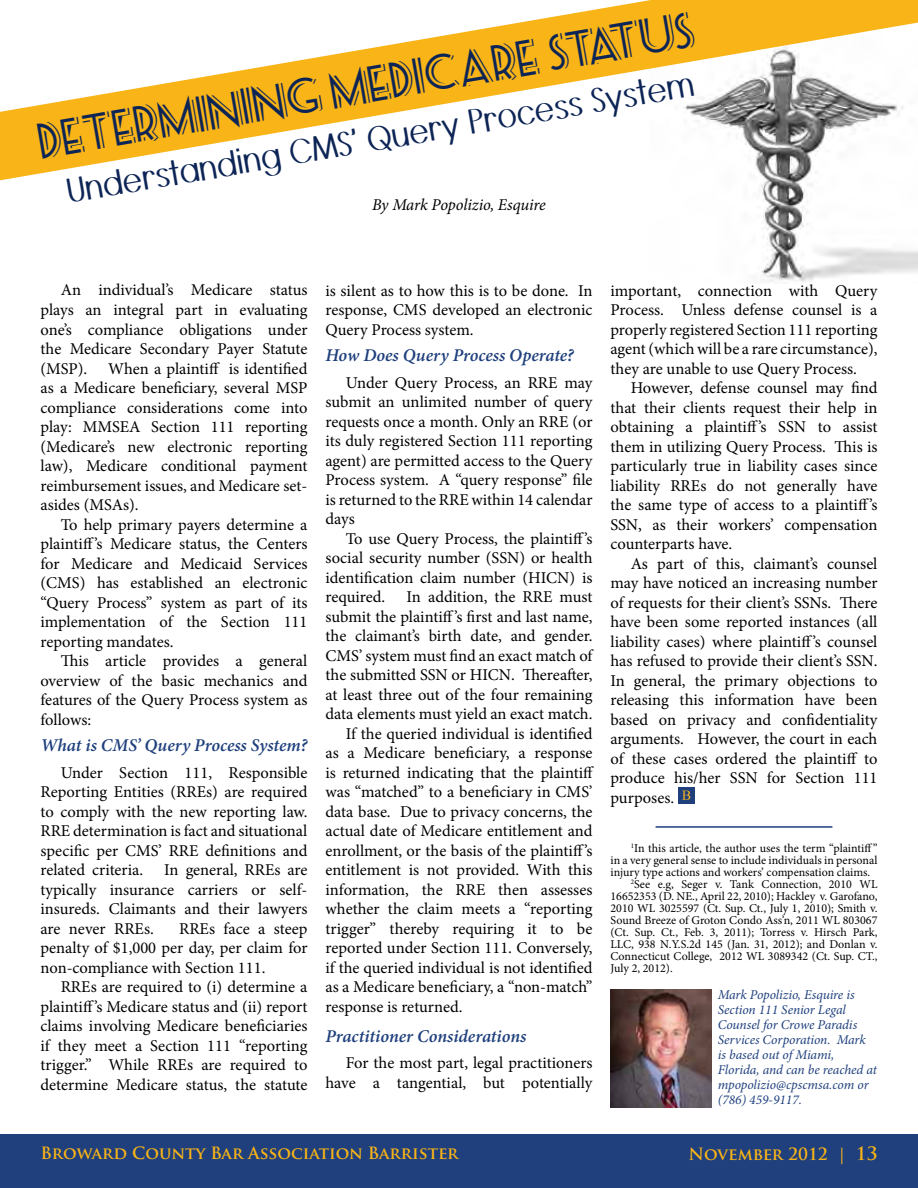
<style>
.page{position:relative;width:918px;height:1188px;background:#fff}
.page>*{position:absolute;margin:0;border:0;box-sizing:border-box;transform-origin:0 0}
.t1{font:40.5px "Seaside Resort NF";color:#0d2556}
.t2{font:expanded 36px "Castor";color:#0d2556;scale:.67 1}
.t3{font:italic 600 18px "Minion Pro";color:#1f407d}
.t4{font:16.5px/19.5px "Minion Pro";color:#000;text-align:justify}
.t5{font:700 16.5px "Trajan Pro";color:#f9b417}
.t6{font:italic 16.5px "Minion Pro";letter-spacing:-.01em;color:#000}
.t7{font:italic 13.5px/15px "Minion Pro";letter-spacing:-.005em;color:#1f407d}
.t8{font:12px "Minion Pro";color:#000}
.s1{font-size:18px}
</style>
<div class="page">
<div style="left:0;top:1134px;width:918px;height:54px;background:#1f407d"></div>
<img style="left:761px;top:180px;width:157px;height:102px">
<svg style="left:0;top:0;width:918px;height:180px"></svg>
<img style="left:611px;top:989px;width:100px;height:118px">
<hr style="left:656px;top:826px;width:176px;height:2px;background:#1f407d">
<div style="left:678px;top:787px;width:16px;height:17px;background:#1f407d"></div>
<svg style="left:682px;top:791px;width:8px;height:9px"></svg>
<h1 class="t1" style="left:34px;top:115px;width:667px;rotate:-10deg">Determining Medicare Status</h1>
<h2 class="t2" style="left:64px;top:172px;width:950px;rotate:-10deg">Understanding CMS’ Query Process System</h2>
<p class="t6" style="left:372px;top:194px;width:175px">By Mark Popolizio, Esquire</p>
<p class="t4" style="left:41px;top:281px;width:269px;text-indent:20px">An individual’s Medicare status plays an integral part in evaluating one’s compliance obligations under the Medicare Secondary Payer Statute (MSP).</p>
<p class="t4" style="left:41px;top:359px;width:269px;text-indent:68px">When a plaintiff is identified as a Medicare beneficiary, several MSP compliance considerations come into play: MMSEA Section 111 reporting (Medicare’s new electronic reporting law), Medicare conditional payment reimbursement issues, and Medicare set&shy;asides (MSAs).</p>
<p class="t4" style="left:41px;top:515px;width:269px;text-indent:20px">To help primary payers determine a plaintiff’s Medicare status, the Centers for Medicare and Medicaid Services (CMS) has established an electronic “Query Process” system as part of its implementation of the Section 111 reporting mandates.</p>
<p class="t4" style="left:41px;top:651px;width:269px;text-indent:20px">This article provides a general overview of the basic mechanics and features of the Query Process system as follows:</p>
<p class="t3" style="left:40px;top:733px;width:268px">What is CMS’ Query Process System?</p>
<p class="t4" style="left:41px;top:763px;width:269px;text-indent:20px">Under Section 111, Responsible Reporting Entities (RREs) are required to comply with the new reporting law.<br>RRE determination is fact and situational specific per CMS’ RRE definitions and related criteria.</p>
<p class="t4" style="left:41px;top:860px;width:269px;text-indent:124px">In general, RREs are typically insurance carriers or self&shy;insureds. Claimants and their lawyers are never RREs.</p>
<p class="t4" style="left:41px;top:919px;width:268px;text-indent:139px">RREs face a steep penalty of $1,000 per day, per claim for non-compliance with Section 111.</p>
<p class="t4" style="left:41px;top:977px;width:269px;text-indent:20px">RREs are required to (i) determine a plaintiff’s Medicare status and (ii) report claims involving Medicare beneficiaries if they meet a Section 111 “reporting trigger.” While RREs are required to determine Medicare status, the statute</p>
<p class="t4" style="left:325px;top:281px;width:269px">is silent as to how this is to be done. In response, CMS developed an electronic Query Process system.</p>
<p class="t3" style="left:326px;top:343px;width:250px">How Does Query Process Operate?</p>
<p class="t4" style="left:326px;top:373px;width:269px;text-indent:20px">Under Query Process, an RRE may submit an unlimited number of query requests once a month. Only an RRE (or its duly registered Section 111 reporting agent) are permitted access to the Query Process system. A “query response” file is returned to the RRE within 14 calendar days</p>
<p class="t4" style="left:326px;top:529px;width:269px;text-indent:20px">To use Query Process, the plaintiff’s social security number (SSN) or health identification claim number (HICN) is required.</p>
<p class="t4" style="left:407px;top:587px;width:187px">In addition, the RRE must</p>
<p class="t4" style="left:326px;top:607px;width:269px">submit the plaintiff’s first and last name,</p>
<p class="t4" style="left:326px;top:626px;width:269px">the claimant’s birth date, and gender.</p>
<p class="t4" style="left:326px;top:646px;width:268px">CMS’ system must find an exact match of</p>
<p class="t4" style="left:326px;top:665px;width:268px">the submitted SSN or HICN. Thereafter,</p>
<p class="t4" style="left:326px;top:685px;width:269px">at least three out of the four remaining</p>
<p class="t4" style="left:326px;top:704px;width:269px">data elements must yield an exact match.</p>
<p class="t4" style="left:346px;top:724px;width:248px">If the queried individual is identified</p>
<p class="t4" style="left:326px;top:743px;width:269px">as a Medicare beneficiary, a response</p>
<p class="t4" style="left:326px;top:763px;width:270px">is returned indicating that the plaintiff</p>
<p class="t4" style="left:326px;top:782px;width:269px">was “matched” to a beneficiary in CMS’</p>
<p class="t4" style="left:326px;top:802px;width:269px">data base. Due to privacy concerns, the</p>
<p class="t4" style="left:326px;top:821px;width:268px">actual date of Medicare entitlement and</p>
<p class="t4" style="left:326px;top:841px;width:268px">enrollment, or the basis of the plaintiff’s</p>
<p class="t4" style="left:326px;top:860px;width:269px">entitlement is not provided. With this</p>
<p class="t4" style="left:326px;top:880px;width:268px">information, the RRE then assesses</p>
<p class="t4" style="left:326px;top:899px;width:269px">whether the claim meets a “reporting</p>
<p class="t4" style="left:326px;top:919px;width:269px">trigger” thereby requiring it to be</p>
<p class="t4" style="left:326px;top:938px;width:268px">reported under Section 111. Conversely,</p>
<p class="t4" style="left:326px;top:958px;width:268px">if the queried individual is not identified</p>
<p class="t4" style="left:326px;top:977px;width:268px">as a Medicare beneficiary, a “non-match”</p>
<p class="t4" style="left:326px;top:997px;width:139px">response is returned.</p>
<p class="t3" style="left:326px;top:1024px;width:203px">Practitioner Considerations</p>
<p class="t4" style="left:326px;top:1053px;width:269px;text-align:right">For the most part, legal practitioners have a tangential, but potentially</p>
<p class="t4" style="left:610px;top:281px;width:269px">important, connection with Query Process. Unless defense counsel is a properly registered Section 111 reporting agent (which will be a rare circumstance), they are unable to use Query Process.</p>
<p class="t4" style="left:610px;top:378px;width:269px;text-indent:20px">However, defense counsel may find that their clients request their help in obtaining a plaintiff’s SSN to assist them in utilizing Query Process. This is particularly true in liability cases since liability RREs do not generally have the same type of access to a plaintiff’s SSN, as their workers’ compensation counterparts have.</p>
<p class="t4" style="left:610px;top:554px;width:269px;text-indent:20px">As part of this, claimant’s counsel may have noticed an increasing number of requests for their client’s SSNs. There have been some reported instances (all liability cases) where plaintiff’s counsel has refused to provide their client’s SSN.<br>In general, the primary objections to releasing this information have been based on privacy and confidentiality arguments. However, the court in each of these cases ordered the plaintiff to produce his/her SSN for Section 111 purposes.</p>
<p class="t8" style="left:631px;top:840px;width:248px"><sup>1</sup>In this article, the author uses the term “plaintiff”</p>
<p class="t8" style="left:611px;top:852px;width:268px">in a very general sense to include individuals in personal</p>
<p class="t8" style="left:611px;top:864px;width:261px">injury type actions and workers’ compensation claims.</p>
<p class="t8" style="left:631px;top:876px;width:248px"><sup>2</sup>See e.g, Seger v. Tank Connection, 2010 WL</p>
<p class="t8" style="left:611px;top:888px;width:268px">16652353 (D. NE., April 22, 2010); Hackley v. Garofano,</p>
<p class="t8" style="left:611px;top:900px;width:268px">2010 WL 3025597 (Ct. Sup. Ct., July 1, 2010); Smith v.</p>
<p class="t8" style="left:611px;top:912px;width:268px">Sound Breeze of Groton Condo Ass’n, 2011 WL 803067</p>
<p class="t8" style="left:611px;top:924px;width:269px">(Ct. Sup. Ct., Feb. 3, 2011); Torress v. Hirsch Park,</p>
<p class="t8" style="left:611px;top:936px;width:268px">LLC, 938 N.Y.S.2d 145 (Jan. 31, 2012); and Donlan v.</p>
<p class="t8" style="left:611px;top:948px;width:269px">Connecticut College, 2012 WL 3089342 (Ct. Sup. CT.,</p>
<p class="t8" style="left:611px;top:960px;width:64px">July 2, 2012).</p>
<p class="t7" style="left:718px;top:987px;width:161px">Mark Popolizio, Esquire is<br>Section 111 Senior Legal<br>Counsel for Crowe Paradis<br>Services Corporation. Mark is based out of Miami,<br>Florida, and can be reached at mpopolizio@cpscmsa.com or (786) 459-9117.</p>
<p class="t5" style="left:40px;top:1143px;width:420px">Broward County Bar Association Barrister</p>
<p class="t5" style="left:689px;top:1144px;width:190px">November 2012 | <span class="s1">13</span></p>
</div>
